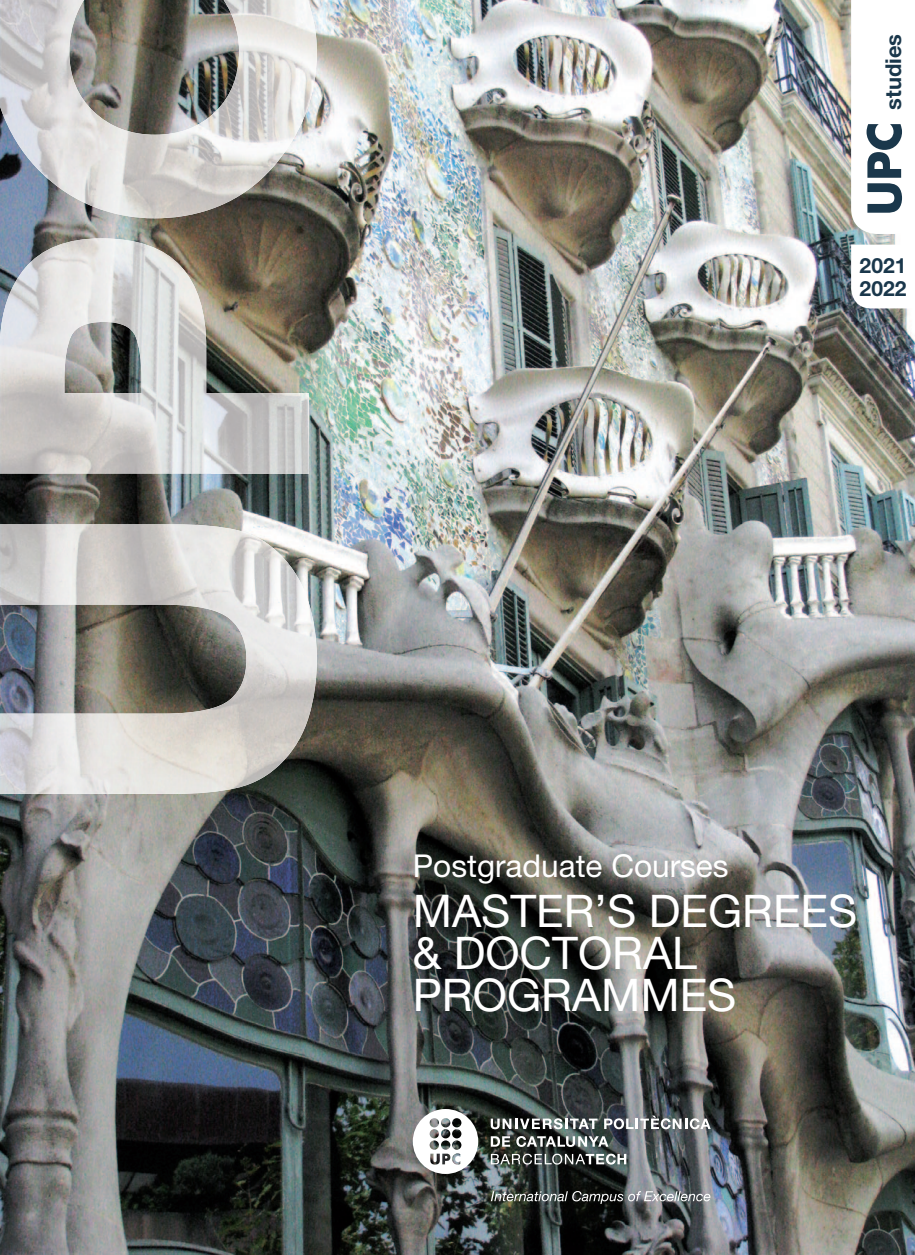
<style>
.page{position:relative;width:915px;height:1255px;background:#fff}
.page>*{position:absolute;margin:0;border:0;box-sizing:border-box;transform-origin:0 0}
.t1{font:45px/41.7px "Helvetica Neue LT Std";color:#fff}
.t2{font:31.5px "Helvetica Neue LT Std";color:#fff}
.t3{font:700 21.9px "Helvetica Neue LT Std";color:#1a374b}
.t4{font:700 21px/22.5px "Helvetica Neue LT Std";color:#1a374b}
</style>
<div class="page">
<img style="left:0;top:0;width:914px;height:1254px">
<svg style="left:850px;top:244px;width:64px;height:64px"></svg>
<svg style="left:850px;top:0;width:64px;height:234px"></svg>
<img style="left:0;top:0;width:106px;height:604px">
<img style="left:211px;top:0;width:106px;height:209px">
<img style="left:105px;top:115px;width:107px;height:495px">
<img style="left:211px;top:393px;width:97px;height:80px">
<img style="left:211px;top:526px;width:54px;height:266px">
<img style="left:264px;top:541px;width:53px;height:236px">
<img style="left:0;top:708px;width:212px;height:85px">
<hr style="left:914px;top:0;width:1px;height:1254px;background:#00a5e3">
<svg style="left:490px;top:1118px;width:107px;height:11px"></svg>
<svg style="left:604px;top:1115px;width:106px;height:14px"></svg>
<svg style="left:490px;top:1136px;width:20px;height:10px"></svg>
<svg style="left:516px;top:1135px;width:92px;height:11px"></svg>
<svg style="left:490px;top:1153px;width:136px;height:11px"></svg>
<svg style="left:412px;top:1108px;width:66px;height:65px"></svg>
<svg style="left:490px;top:1190px;width:220px;height:13px;background:#6b6f6f"></svg>
<p class="t3" style="left:879px;top:110px;width:77px;rotate:-90deg">studies</p>
<p class="t4" style="left:859px;top:254px;width:48px">2021<br>2022</p>
<p class="t2" style="left:412px;top:846px;width:317px">Postgraduate Courses</p>
<p class="t1" style="left:412px;top:889px;width:446px">MASTER’S DEGREES &amp; DOCTORAL<br>PROGRAMMES</p>
</div>
